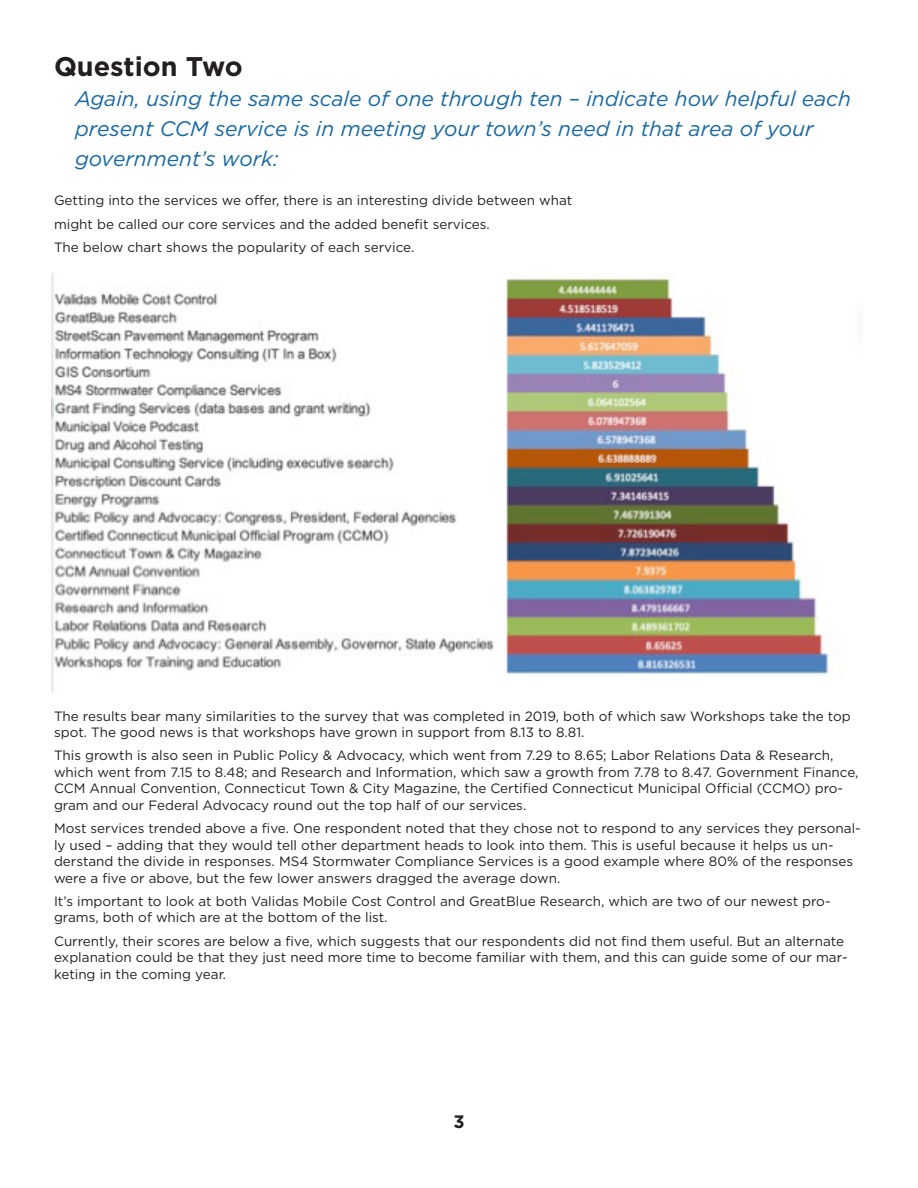
<style>
.page{position:relative;width:918px;height:1188px;background:#fff}
.page>*{position:absolute;margin:0;border:0;box-sizing:border-box;transform-origin:0 0}
.Headline_24pt{font:700 27px "Gotham";color:#231f20}
.Subhead{font:italic 21px/30px "Gotham";color:#18679f}
.t1{font:700 18px "Gotham";color:#231f20}
.Body{font:13.5px/16.5px "Gotham";color:#231f20}
</style>
<div class="page">
<img style="left:51px;top:272px;width:780px;height:421px">
<p class="Headline_24pt" style="left:54px;top:48px;width:190px">Question Two</p>
<p class="Subhead" style="left:75px;top:83px;width:778px">Again, using the same scale of one through ten – indicate how helpful each present CCM service is in meeting your town’s need in that area of your government’s work:</p>
<p class="Body" style="left:54px;top:192px;width:520px">Getting into the services we offer, there is an interesting divide between what</p>
<p class="Body" style="left:54px;top:215px;width:437px">might be called our core services and the added benefit services.</p>
<p class="Body" style="left:54px;top:239px;width:362px">The below chart shows the popularity of each service.</p>
<p class="Body" style="left:54px;top:707px;width:798px">The results bear many similarities to the survey that was completed in 2019, both of which saw Workshops take the top spot. The good news is that workshops have grown in support from 8.13 to 8.81.</p>
<p class="Body" style="left:54px;top:747px;width:806px">This growth is also seen in Public Policy &amp; Advocacy, which went from 7.29 to 8.65; Labor Relations Data &amp; Research, which went from 7.15 to 8.48; and Research and Information, which saw a growth from 7.78 to 8.47. Government Finance, CCM Annual Convention, Connecticut Town &amp; City Magazine, the Certified Connecticut Municipal Official (CCMO) pro&shy;gram and our Federal Advocacy round out the top half of our services.</p>
<p class="Body" style="left:54px;top:820px;width:808px">Most services trended above a five. One respondent noted that they chose not to respond to any services they personal&shy;ly used – adding that they would tell other department heads to look into them. This is useful because it helps us un&shy;derstand the divide in responses. MS4 Stormwater Compliance Services is a good example where 80% of the responses were a five or above, but the few lower answers dragged the average down.</p>
<p class="Body" style="left:54px;top:893px;width:778px">It’s important to look at both Validas Mobile Cost Control and GreatBlue Research, which are two of our newest pro&shy;grams, both of which are at the bottom of the list.</p>
<p class="Body" style="left:54px;top:932px;width:795px">Currently, their scores are below a five, which suggests that our respondents did not find them useful. But an alternate explanation could be that they just need more time to become familiar with them, and this can guide some of our mar&shy;keting in the coming year.</p>
<h3 class="t1" style="left:453px;top:1110px;width:13px">3</h3>
</div>
